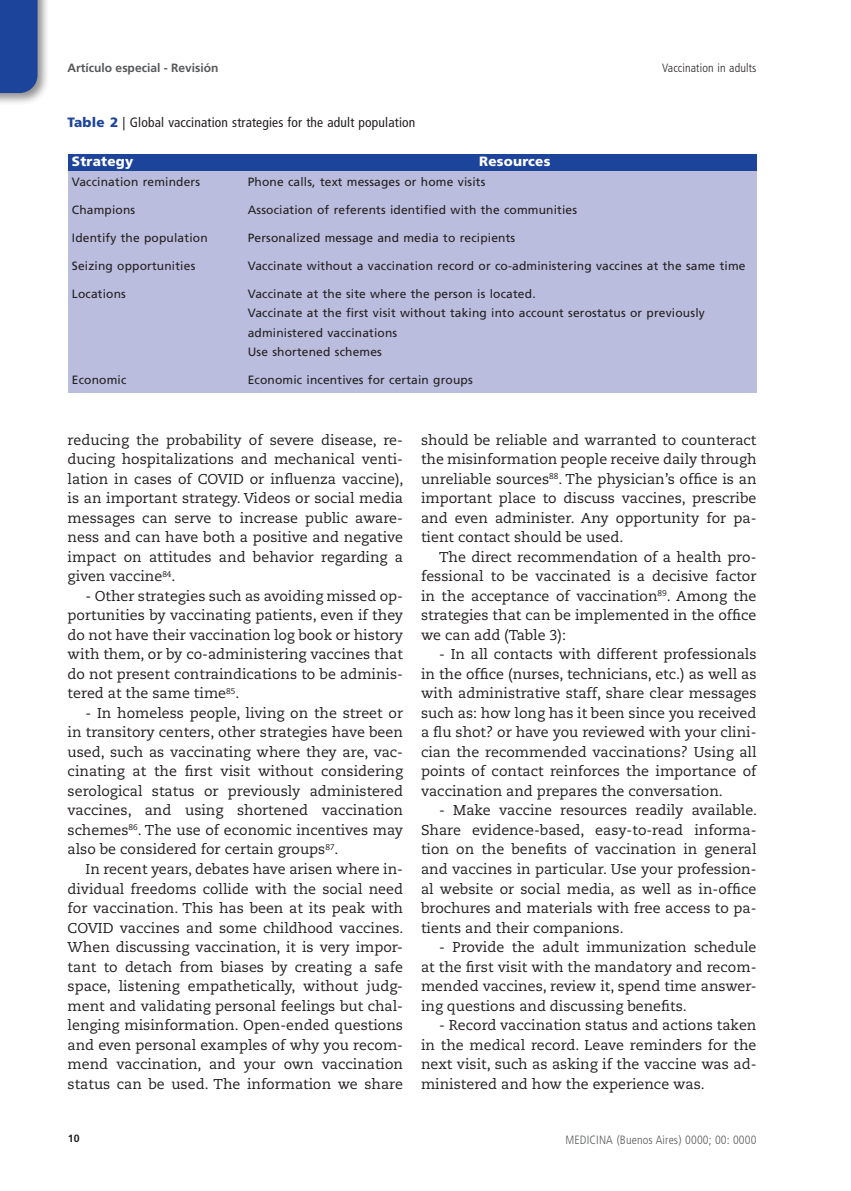
<style>
.page{position:relative;width:851px;height:1191px;background:#fff}
.page>*{position:absolute;margin:0;border:0;box-sizing:border-box;transform-origin:0 0}
.texto1{font:14.25px/19.5px "Caecilia LT Std";color:#231f20;text-align:justify}
.tablatit{font:condensed 13.5px "Frutiger LT Std";letter-spacing:.01em;color:#231f20}
.tablacab{font:900 13.5px "Frutiger LT Std";letter-spacing:.015em;color:#fff}
.tabla{font:12px "Frutiger LT Std";letter-spacing:.015em;color:#231f20}
.t1{font:300 condensed 12px "Frutiger LT Std";letter-spacing:.01em;color:#57585a}
.t2{font:700 12px "Frutiger LT Std";color:#57585a}
.t3{font:300 condensed 12px "Frutiger LT Std";letter-spacing:.01em;color:#231f20}
.t4{font:700 10.5px "Frutiger LT Std";color:#231f20}
.s1{font-weight:900;font-stretch:normal;color:#1d449b}
</style>
<div class="page">
<div style="left:0;top:0;width:50px;height:105px;background:#231f20;opacity:.5"></div>
<div style="left:0;top:0;width:38px;height:93px;background:#1d449b"></div>
<div style="left:68px;top:170px;width:688px;height:222px;background:#babdde"></div>
<div style="left:68px;top:154px;width:688px;height:16px;background:#1d449b"></div>
<p class="t2" style="left:68px;top:61px;width:152px">Artículo especial - Revisión</p>
<p class="t3" style="left:662px;top:61px;width:96px">Vaccination in adults</p>
<p class="tablatit" style="left:68px;top:115px;width:349px"><span class="s1">Table 2</span> | Global vaccination strategies for the adult population</p>
<p class="tablacab" style="left:72px;top:153px;width:63px">Strategy</p>
<p class="tablacab" style="left:479px;top:153px;width:73px">Resources</p>
<p class="tabla" style="left:72px;top:174px;width:130px">Vaccination reminders</p>
<p class="tabla" style="left:248px;top:174px;width:239px">Phone calls, text messages or home visits</p>
<p class="tabla" style="left:72px;top:202px;width:65px">Champions</p>
<p class="tabla" style="left:248px;top:202px;width:331px">Association of referents identified with the communities</p>
<p class="tabla" style="left:72px;top:230px;width:137px">Identify the population</p>
<p class="tabla" style="left:248px;top:230px;width:269px">Personalized message and media to recipients</p>
<p class="tabla" style="left:72px;top:258px;width:125px">Seizing opportunities</p>
<p class="tabla" style="left:248px;top:258px;width:499px">Vaccinate without a vaccination record or co-administering vaccines at the same time</p>
<p class="tabla" style="left:72px;top:286px;width:56px">Locations</p>
<p class="tabla" style="left:248px;top:286px;width:289px">Vaccinate at the site where the person is located.</p>
<p class="tabla" style="left:248px;top:306px;width:458px">Vaccinate at the first visit without taking into account serostatus or previously</p>
<p class="tabla" style="left:248px;top:325px;width:151px">administered vaccinations</p>
<p class="tabla" style="left:248px;top:345px;width:136px">Use shortened schemes</p>
<p class="tabla" style="left:72px;top:373px;width:56px">Economic</p>
<p class="tabla" style="left:248px;top:373px;width:226px">Economic incentives for certain groups</p>
<p class="texto1" style="left:68px;top:430px;width:337px">reducing the probability of severe disease, re&shy;ducing hospitalizations and mechanical venti&shy;lation in cases of COVID or influenza vaccine), is an important strategy. Videos or social media messages can serve to increase public aware&shy;ness and can have both a positive and negative impact on attitudes and behavior regarding a given vaccine<sup>84</sup>.</p>
<p class="texto1" style="left:68px;top:586px;width:337px;text-indent:18px">- Other strategies such as avoiding missed op&shy;portunities by vaccinating patients, even if they do not have their vaccination log book or history with them, or by co-administering vaccines that do not present contraindications to be adminis&shy;tered at the same time<sup>85</sup>.</p>
<p class="texto1" style="left:68px;top:703px;width:337px;text-indent:18px">- In homeless people, living on the street or in transitory centers, other strategies have been used, such as vaccinating where they are, vac&shy;cinating at the first visit without considering serological status or previously administered vaccines, and using shortened vaccination schemes<sup>86</sup>. The use of economic incentives may also be considered for certain groups<sup>87</sup>.</p>
<p class="texto1" style="left:68px;top:859px;width:337px;text-indent:18px">In recent years, debates have arisen where in&shy;dividual freedoms collide with the social need for vaccination. This has been at its peak with COVID vaccines and some childhood vaccines.<br>When discussing vaccination, it is very impor&shy;tant to detach from biases by creating a safe space, listening empathetically, without judg&shy;ment and validating personal feelings but chal&shy;lenging misinformation. Open-ended questions and even personal examples of why you recom&shy;mend vaccination, and your own vaccination status can be used. The information we share</p>
<p class="texto1" style="left:421px;top:430px;width:337px">should be reliable and warranted to counteract the misinformation people receive daily through unreliable sources<sup>88</sup>. The physician’s office is an important place to discuss vaccines, prescribe and even administer. Any opportunity for pa&shy;tient contact should be used.</p>
<p class="texto1" style="left:421px;top:547px;width:337px;text-indent:18px">The direct recommendation of a health pro&shy;fessional to be vaccinated is a decisive factor in the acceptance of vaccination<sup>89</sup>. Among the strategies that can be implemented in the office we can add (Table 3):</p>
<p class="texto1" style="left:421px;top:645px;width:337px;text-indent:18px">- In all contacts with different professionals in the office (nurses, technicians, etc.) as well as with administrative staff, share clear messages such as: how long has it been since you received a flu shot? or have you reviewed with your clini&shy;cian the recommended vaccinations? Using all points of contact reinforces the importance of vaccination and prepares the conversation.</p>
<p class="texto1" style="left:421px;top:801px;width:337px;text-indent:18px">- Make vaccine resources readily available.<br>Share evidence-based, easy-to-read informa&shy;tion on the benefits of vaccination in general and vaccines in particular. Use your profession&shy;al website or social media, as well as in-office brochures and materials with free access to pa&shy;tients and their companions.</p>
<p class="texto1" style="left:421px;top:937px;width:337px;text-indent:18px">- Provide the adult immunization schedule at the first visit with the mandatory and recom&shy;mended vaccines, review it, spend time answer&shy;ing questions and discussing benefits.</p>
<p class="texto1" style="left:421px;top:1015px;width:337px;text-indent:18px">- Record vaccination status and actions taken in the medical record. Leave reminders for the next visit, such as asking if the vaccine was ad&shy;ministered and how the experience was.</p>
<p class="t4" style="left:68px;top:1132px;width:13px">10</p>
<p class="t1" style="left:565px;top:1132px;width:192px">MEDICINA (Buenos Aires) 0000; 00: 0000</p>
</div>
